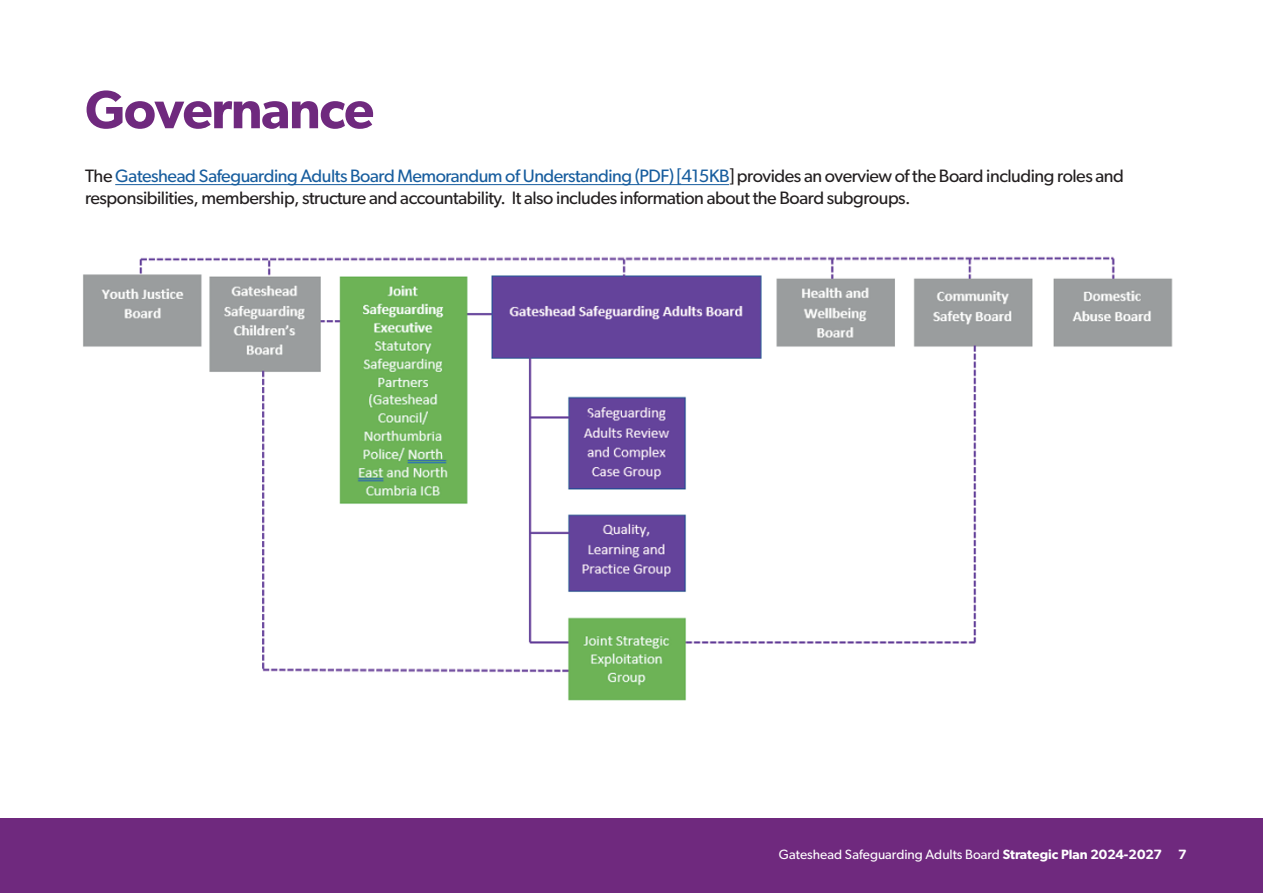
<style>
.page{position:relative;width:1263px;height:893px;background:#fff}
.page>*{position:absolute;margin:0;border:0;box-sizing:border-box;transform-origin:0 0}
.t1{font:600 54px "Gibson";letter-spacing:-.025em;color:#6f297e}
.t2{font:18px/21.6px "Gibson";letter-spacing:-.025em;color:#231f20}
.t3{font:13.5px "Gibson";color:#fff}
.s1{color:#175d9e}
.s2{font-weight:600}
</style>
<div class="page">
<div style="left:0;top:819px;width:1263px;height:74px;background:#6f297e"></div>
<hr style="left:115px;top:184px;width:614px;height:1px;background:#175d9e">
<img style="left:83px;top:256px;width:1090px;height:445px">
<h1 class="t1" style="left:85px;top:77px;width:291px">Governance</h1>
<p class="t2" style="left:85px;top:165px;width:1040px">The <span class="s1">Gateshead Safeguarding Adults Board Memorandum of Understanding (PDF) [415KB</span>] provides an overview of the Board including roles and responsibilities, membership, structure and accountability. It also includes information about the Board subgroups.</p>
<p class="t3" style="left:779px;top:846px;width:409px">Gateshead Safeguarding Adults Board <span class="s2">Strategic Plan 2024-2027 7</span></p>
</div>
